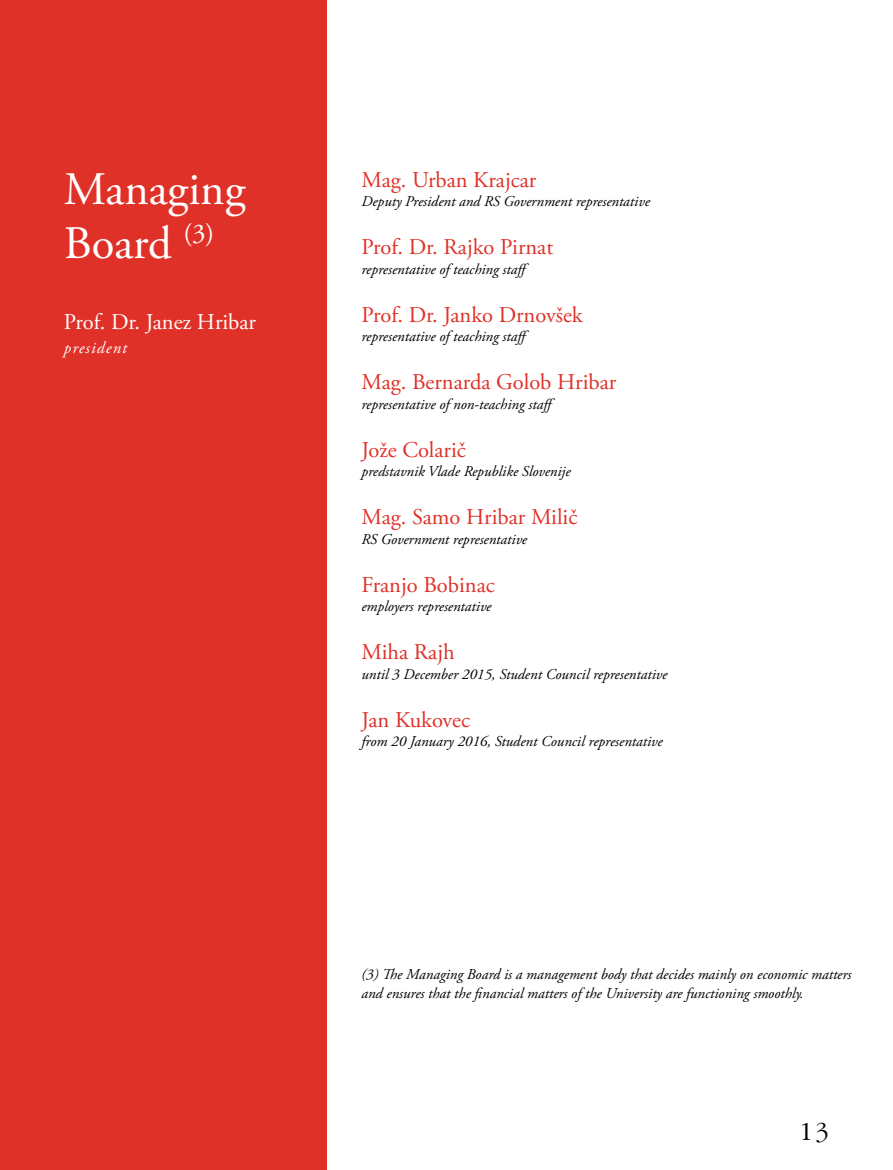
<style>
.page{position:relative;width:893px;height:1170px;background:#fff}
.page>*{position:absolute;margin:0;border:0;box-sizing:border-box;transform-origin:0 0}
.t1{font:46.5px/54px "Adobe Garamond Pro";color:#fff}
.t2{font:24px "Garamond Light ITC";color:#000}
.t3{font:22.5px "Adobe Garamond Pro";color:#e03128}
.t4{font:22.5px "Adobe Garamond Pro";color:#fff}
.t5{font:italic 16.5px "Adobe Garamond Pro";letter-spacing:.07em;color:#fff}
.t6{font:italic 15px/19.5px "Adobe Garamond Pro";color:#000}
</style>
<div class="page">
<div style="left:0;top:0;width:326px;height:1169px;background:#e03128"></div>
<h1 class="t1" style="left:64px;top:163px;width:183px">Managing<br>Board <sup>(3)</sup></h1>
<h3 class="t4" style="left:64px;top:308px;width:194px">Prof. Dr. Janez Hribar</h3>
<p class="t5" style="left:64px;top:337px;width:65px">president</p>
<h3 class="t3" style="left:361px;top:166px;width:176px">Mag. Urban Krajcar</h3>
<p class="t6" style="left:361px;top:192px;width:290px">Deputy President and RS Government representative</p>
<h3 class="t3" style="left:361px;top:233px;width:193px">Prof. Dr. Rajko Pirnat</h3>
<p class="t6" style="left:361px;top:259px;width:171px">representative of teaching staff</p>
<h3 class="t3" style="left:361px;top:301px;width:223px">Prof. Dr. Janko Drnovšek</h3>
<p class="t6" style="left:361px;top:327px;width:171px">representative of teaching staff</p>
<h3 class="t3" style="left:361px;top:368px;width:256px">Mag. Bernarda Golob Hribar</h3>
<p class="t6" style="left:361px;top:394px;width:197px">representative of non-teaching staff</p>
<h3 class="t3" style="left:361px;top:436px;width:106px">Jože Colarič</h3>
<p class="t6" style="left:361px;top:462px;width:211px">predstavnik Vlade Republike Slovenije</p>
<h3 class="t3" style="left:361px;top:503px;width:217px">Mag. Samo Hribar Milič</h3>
<p class="t6" style="left:361px;top:529px;width:167px">RS Government representative</p>
<h3 class="t3" style="left:361px;top:571px;width:135px">Franjo Bobinac</h3>
<p class="t6" style="left:361px;top:597px;width:132px">employers representative</p>
<h3 class="t3" style="left:361px;top:638px;width:95px">Miha Rajh</h3>
<p class="t6" style="left:361px;top:664px;width:307px">until 3 December 2015, Student Council representative</p>
<h3 class="t3" style="left:361px;top:706px;width:110px">Jan Kukovec</h3>
<p class="t6" style="left:361px;top:732px;width:303px">from 20 January 2016, Student Council representative</p>
<p class="t6" style="left:361px;top:964px;width:492px">(3) The Managing Board is a management body that decides mainly on economic matters and ensures that the financial matters of the University are functioning smoothly.</p>
<h2 class="t2" style="left:799px;top:1117px;width:32px">13</h2>
</div>
